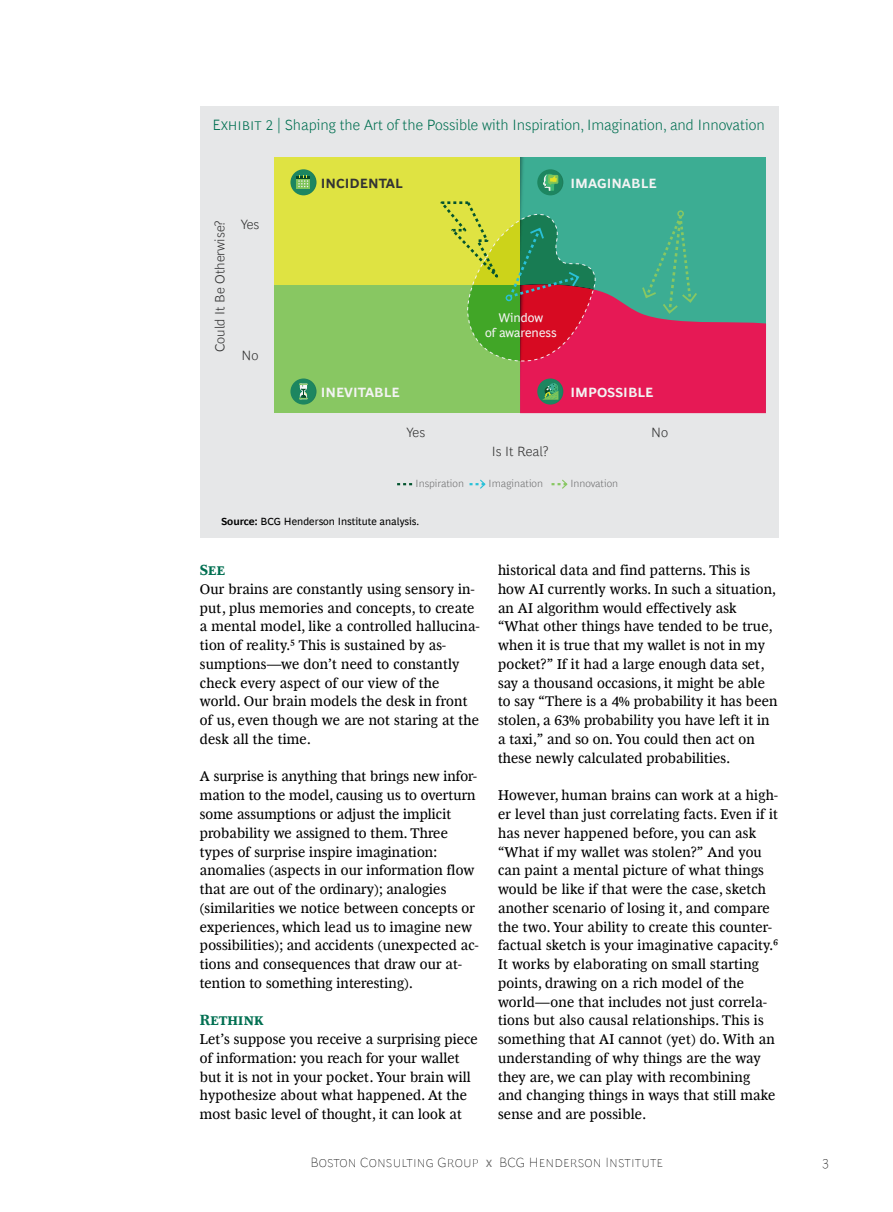
<style>
.page{position:relative;width:893px;height:1212px;background:#fff}
.page>*{position:absolute;margin:0;border:0;box-sizing:border-box;transform-origin:0 0}
.t1{font:300 15px "Henderson BCG Sans";color:#006f51}
.t2{font:700 15px "Henderson BCG Serif";letter-spacing:.01em;color:#006f51}
.t3{font:14.25px/18.8px "Henderson BCG Serif";letter-spacing:.01em;color:#000}
.t4{font:100 13.5px "Henderson BCG Sans";letter-spacing:.01em;color:#000}
.t5{font:300 13.5px "Henderson BCG Sans";color:#333}
.t6{font:700 13.5px "Henderson BCG Sans";color:#f3f3f3}
.t7{font:700 13.5px "Henderson BCG Sans";color:#333}
.t8{font:12.6px/15.1px "Henderson BCG Sans";color:#f3f3f3;text-align:center}
.t9{font:10.5px "Henderson BCG Sans";color:#000}
.t10{font:300 10.5px "Henderson BCG Sans";color:#707071}
.s1{font-weight:700}
.s2{font-weight:400;font-size:10.5px;color:#707070}
</style>
<div class="page">
<div style="left:200px;top:106px;width:578px;height:432px;background:#e6e7e8"></div>
<div style="left:520px;top:157px;width:246px;height:256px;background:#3cad93"></div>
<div style="left:274px;top:157px;width:246px;height:128px;background:#dfe342"></div>
<div style="left:274px;top:285px;width:246px;height:128px;background:#88c762"></div>
<img style="left:520px;top:157px;width:4px;height:12px">
<svg style="left:290px;top:169px;width:26px;height:26px"></svg>
<div style="left:290px;top:378px;width:26px;height:26px;background:#1d8660;border-radius:50%"></div>
<svg style="left:297px;top:169px;width:19px;height:26px"></svg>
<svg style="left:440px;top:169px;width:326px;height:244px"></svg>
<svg style="left:299px;top:378px;width:17px;height:26px"></svg>
<svg style="left:397px;top:483px;width:16px;height:2px"></svg>
<svg style="left:469px;top:480px;width:17px;height:9px"></svg>
<svg style="left:551px;top:480px;width:17px;height:9px"></svg>
<p class="t1" style="left:213px;top:114px;width:554px">Exhibit 2 | Shaping the Art of the Possible with Inspiration, Imagination, and Innovation</p>
<p class="t5" style="left:210px;top:352px;width:133px;rotate:-90deg">Could It Be Otherwise?</p>
<p class="t5" style="left:241px;top:215px;width:20px">Yes</p>
<p class="t5" style="left:242px;top:345px;width:18px">No</p>
<p class="t7" style="left:321px;top:173px;width:84px">INCIDENTAL</p>
<p class="t6" style="left:570px;top:173px;width:88px">IMAGINABLE</p>
<p class="t8" style="left:485px;top:309px;width:73px">Window<br>of awareness</p>
<p class="t6" style="left:321px;top:382px;width:81px">INEVITABLE</p>
<p class="t6" style="left:571px;top:382px;width:85px">IMPOSSIBLE</p>
<p class="t5" style="left:406px;top:422px;width:20px">Yes</p>
<p class="t5" style="left:651px;top:422px;width:18px">No</p>
<p class="t5" style="left:492px;top:441px;width:58px">Is It Real?</p>
<p class="t10" style="left:416px;top:476px;width:50px">Inspiration</p>
<p class="t10" style="left:489px;top:476px;width:56px">Imagination</p>
<p class="t10" style="left:570px;top:476px;width:49px">Innovation</p>
<p class="t9" style="left:221px;top:514px;width:200px"><span class="s1">Source:</span> BCG Henderson Institute analysis.</p>
<p class="t2" style="left:200px;top:559px;width:27px">See</p>
<p class="t3" style="left:200px;top:578px;width:281px">Our brains are constantly using sensory in&shy;put, plus memories and concepts, to create a mental model, like a controlled hallucina&shy;tion of reality.⁵ This is sustained by as&shy;sumptions—we don’t need to constantly check every aspect of our view of the world. Our brain models the desk in front of us, even though we are not staring at the desk all the time.</p>
<p class="t3" style="left:200px;top:766px;width:280px">A surprise is anything that brings new infor&shy;mation to the model, causing us to overturn some assumptions or adjust the implicit probability we assigned to them. Three types of surprise inspire imagination: anomalies (aspects in our information flow that are out of the ordinary); analogies (similarities we notice between concepts or experiences, which lead us to imagine new possibilities); and accidents (unexpected ac&shy;tions and consequences that draw our at&shy;tention to something interesting).</p>
<p class="t2" style="left:200px;top:1009px;width:65px">Rethink</p>
<p class="t3" style="left:200px;top:1029px;width:279px">Let’s suppose you receive a surprising piece of information: you reach for your wallet but it is not in your pocket. Your brain will hypothesize about what happened. At the most basic level of thought, it can look at</p>
<p class="t3" style="left:498px;top:560px;width:281px">historical data and find patterns. This is how AI currently works. In such a situation, an AI algorithm would effectively ask “What other things have tended to be true, when it is true that my wallet is not in my pocket?” If it had a large enough data set, say a thousand occasions, it might be able to say “There is a 4% probability it has been stolen, a 63% probability you have left it in a taxi,” and so on. You could then act on these newly calculated probabilities.</p>
<p class="t3" style="left:498px;top:785px;width:281px">However, human brains can work at a high&shy;er level than just correlating facts. Even if it has never happened before, you can ask “What if my wallet was stolen?” And you can paint a mental picture of what things would be like if that were the case, sketch another scenario of losing it, and compare the two. Your ability to create this counter&shy;factual sketch is your imaginative capacity.⁶<br>It works by elaborating on small starting points, drawing on a rich model of the world—one that includes not just correla&shy;tions but also causal relationships. This is something that AI cannot (yet) do. With an understanding of why things are the way they are, we can play with recombining<br>and changing things in ways that still make sense and are possible.</p>
<p class="t4" style="left:310px;top:1152px;width:354px">Boston Consulting Group <span class="s2">X</span> BCG Henderson Institute</p>
<p class="t4" style="left:822px;top:1152px;width:9px">3</p>
</div>
